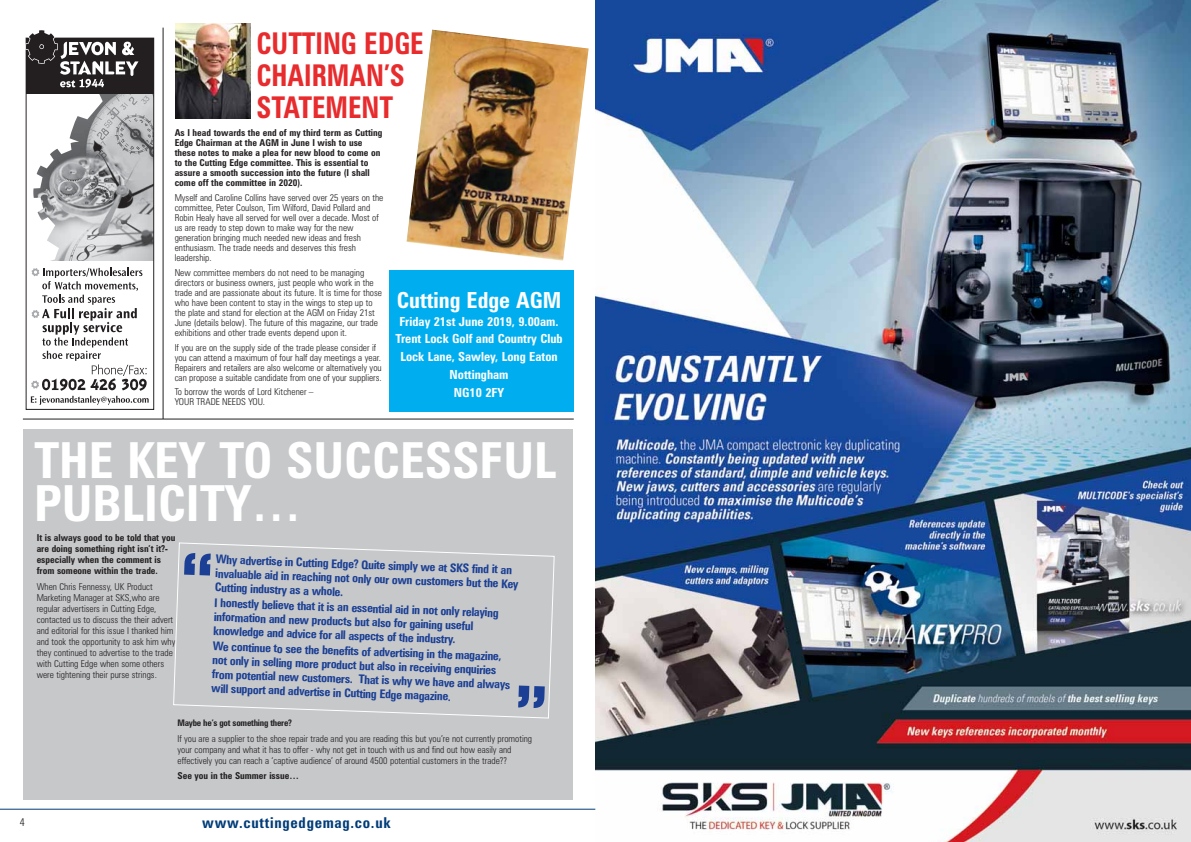
<style>
.page{position:relative;width:1191px;height:842px;background:#fff}
.page>*{position:absolute;margin:0;border:0;box-sizing:border-box;transform-origin:0 0}
.t1{font:700 condensed 49.7px/43px "Zurich BT";color:#fff}
.t2{font:700 condensed 30px/32px "Zurich BT";color:#e82b2d;scale:.9 1}
.t3{font:700 condensed 22.2px "Zurich BT";color:#fff}
.t4{font:700 condensed 15px "Zurich BT";letter-spacing:.05em;color:#003c78}
.t5{font:700 condensed 12.6px/17.8px "Zurich BT";color:#fff;text-align:center}
.t6{font:700 condensed 12px/14px "Zurich BT";color:#1b3f94}
.t7{font:300 condensed 11px "Zurich BT";color:#231f20}
.t8{font:300 condensed 9.5px/10.1px "Zurich BT";color:#231f20}
.t9{font:700 condensed 9.5px/10px "Zurich BT";color:#231f20}
.t10{font:700 condensed 9px "Zurich BT";letter-spacing:-.025em;color:#231f20}
</style>
<div class="page">
<div style="left:23px;top:429px;width:550px;height:371px;background:#c6c8ca"></div>
<img style="left:33px;top:94px;width:119px;height:166px">
<div style="left:26px;top:38px;width:128px;height:372px;border:1px solid #231f20"></div>
<div style="left:26px;top:38px;width:127px;height:56px;background:#231f20"></div>
<svg style="left:25px;top:30px;width:113px;height:58px"></svg>
<svg style="left:31px;top:268px;width:118px;height:137px"></svg>
<hr style="left:23px;top:419px;width:551px;height:1px;background:#231f20">
<img style="left:175px;top:24px;width:75px;height:95px">
<hr style="left:163px;top:28px;width:1px;height:391px;background:#231f20">
<img style="left:406px;top:30px;width:182px;height:231px">
<div style="left:389px;top:270px;width:184px;height:142px;background:#00aeef"></div>
<img style="left:595px;top:0;width:596px;height:842px">
<svg style="left:173px;top:542px;width:382px;height:177px"></svg>
<hr style="left:0;top:809px;width:595px;height:1px;background:#003c78">
<svg style="left:184px;top:553px;width:27px;height:22px"></svg>
<svg style="left:518px;top:685px;width:27px;height:23px"></svg>
<h2 class="t2" style="left:256px;top:31px;width:187px">CUTTING EDGE<br>CHAIRMAN’S<br>STATEMENT</h2>
<p class="t9" style="left:175px;top:129px;width:209px">As I head towards the end of my third term as Cutting Edge Chairman at the AGM in June I wish to use these notes to make a plea for new blood to come on to the Cutting Edge committee. This is essential to assure a smooth succession into the future (I shall come off the committee in 2020).</p>
<p class="t8" style="left:175px;top:193px;width:210px">Myself and Caroline Collins have served over 25 years on the committee, Peter Coulson, Tim Wilford, David Pollard and Robin Healy have all served for well over a decade. Most of us are ready to step down to make way for the new generation bringing much needed new ideas and fresh enthusiasm. The trade needs and deserves this fresh leadership.</p>
<p class="t8" style="left:175px;top:268px;width:209px">New committee members do not need to be managing directors or business owners, just people who work in the trade and are passionate about its future. It is time for those who have been content to stay in the wings to step up to the plate and stand for election at the AGM on Friday 21st June (details below). The future of this magazine, our trade exhibitions and other trade events depend upon it.</p>
<p class="t8" style="left:175px;top:343px;width:209px">If you are on the supply side of the trade please consider if you can attend a maximum of four half day meetings a year.<br>Repairers and retailers are also welcome or alternatively you can propose a suitable candidate from one of your suppliers.</p>
<p class="t8" style="left:175px;top:388px;width:141px">To borrow the words of Lord Kitchener –<br>YOUR TRADE NEEDS YOU.</p>
<h3 class="t3" style="left:397px;top:292px;width:166px">Cutting Edge AGM</h3>
<h3 class="t5" style="left:395px;top:314px;width:169px">Friday 21st June 2019, 9.00am.<br>Trent Lock Golf and Country Club<br>Lock Lane, Sawley, Long Eaton<br>Nottingham<br>NG10 2FY</h3>
<h1 class="t1" style="left:34px;top:445px;width:524px">THE KEY TO SUCCESSFUL<br>PUBLICITY…</h1>
<p class="t9" style="left:37px;top:534px;width:140px;line-height:11px">It is always good to be told that you are doing something right isn’t it?- especially when the comment is from someone within the trade.</p>
<p class="t8" style="left:37px;top:582px;width:140px;line-height:11px">When Chris Fennessy, UK Product Marketing Manager at SKS,who are regular advertisers in Cutting Edge, contacted us to discuss the their advert and editorial for this issue I thanked him and took the opportunity to ask him why they continued to advertise to the trade with Cutting Edge when some others were tightening their purse strings.</p>
<p class="t6" style="left:216px;top:554px;width:305px;rotate:2deg">Why advertise in Cutting Edge? Quite simply we at SKS find it an invaluable aid in reaching not only our own customers but the Key<br>Cutting industry as a whole.</p>
<p class="t6" style="left:214px;top:597px;width:286px;rotate:2deg">I honestly believe that it is an essential aid in not only relaying information and new products but also for gaining useful knowledge and advice for all aspects of the industry.</p>
<p class="t6" style="left:213px;top:640px;width:300px;rotate:2deg">We continue to see the benefits of advertising in the magazine, not only in selling more product but also in receiving enquiries from potential new customers. That is why we have and always will support and advertise in Cutting Edge magazine.</p>
<p class="t10" style="left:177px;top:720px;width:116px">Maybe he’s got something there?</p>
<p class="t8" style="left:177px;top:734px;width:356px;line-height:11px">If you are a supplier to the shoe repair trade and you are reading this but you’re not currently promoting your company and what it has to offer - why not get in touch with us and find out how easily and effectively you can reach a ‘captive audience’ of around 4500 potential customers in the trade??</p>
<p class="t9" style="left:177px;top:772px;width:123px">See you in the Summer issue…</p>
<p class="t7" style="left:20px;top:818px;width:7px">4</p>
<h3 class="t4" style="left:202px;top:817px;width:190px">www.cuttingedgemag.co.uk</h3>
</div>
